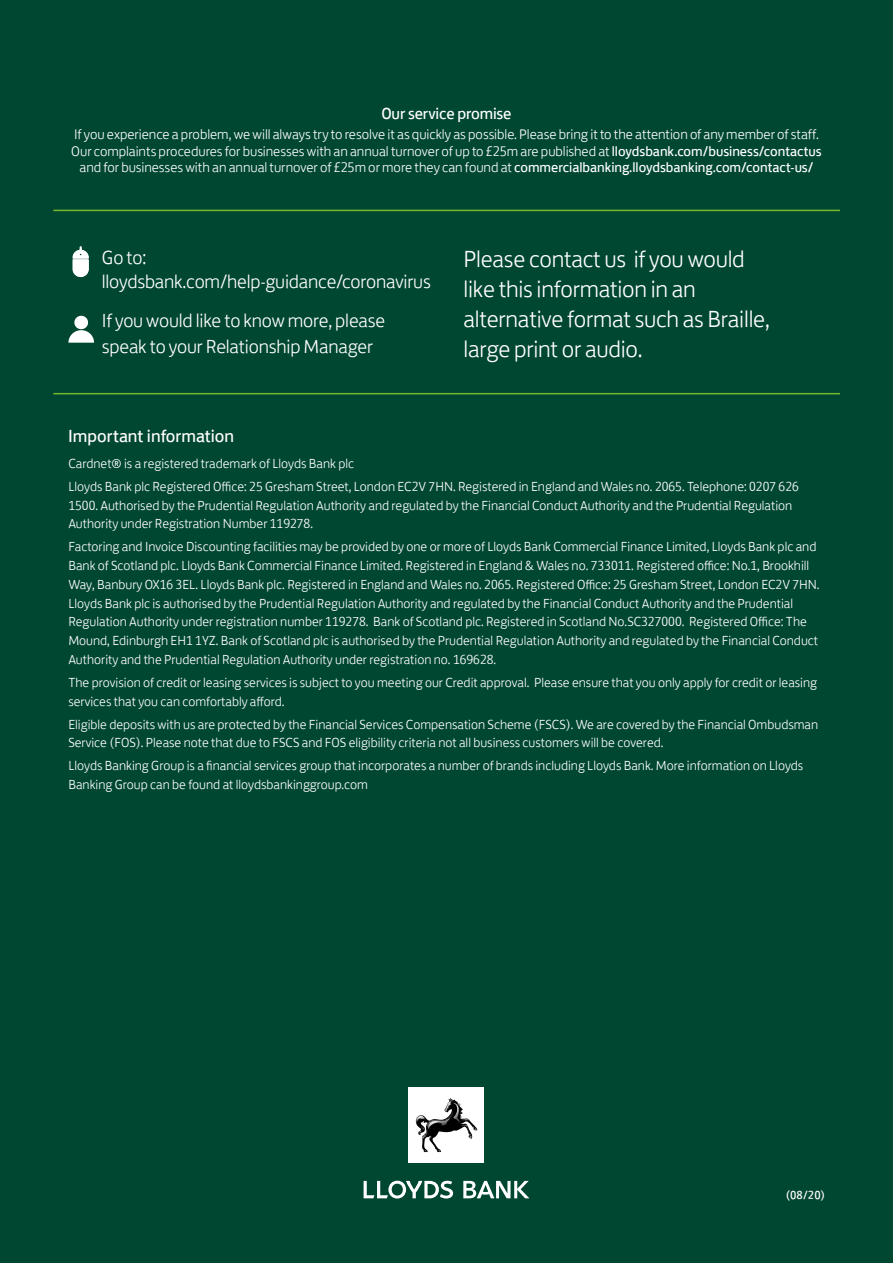
<style>
.page{position:relative;width:893px;height:1263px;background:#004731}
.page>*{position:absolute;margin:0;border:0;box-sizing:border-box;transform-origin:0 0}
.t1{font:300 24px/30px "Lloyds Bank Jack";letter-spacing:-.01em;color:#fff}
.t2{font:300 19.5px/25.5px "Lloyds Bank Jack";letter-spacing:-.01em;color:#fff}
.t3{font:18px "Lloyds Bank Jack";color:#fff}
.t4{font:16.5px "Lloyds Bank Jack";letter-spacing:-.01em;color:#fff}
.t5{font:300 14.25px/17px "Lloyds Bank Jack";letter-spacing:-.005em;color:#fff;text-align:center}
.t6{font:300 13.5px/18.8px "Lloyds Bank Jack";color:#fff}
.t7{font:12px "Lloyds Bank Jack";color:#fff}
.s1{font-weight:400}
</style>
<div class="page">
<hr style="left:53px;top:210px;width:787px;height:1px;background:#77b82a">
<hr style="left:53px;top:393px;width:787px;height:1px;background:#77b82a">
<svg style="left:68px;top:316px;width:26px;height:27px"></svg>
<svg style="left:73px;top:246px;width:16px;height:31px"></svg>
<div style="left:409px;top:1087px;width:75px;height:76px;background:#fff"></div>
<svg style="left:364px;top:1181px;width:89px;height:17px"></svg>
<svg style="left:463px;top:1181px;width:66px;height:17px"></svg>
<img style="left:416px;top:1098px;width:36px;height:54px">
<svg style="left:470px;top:1128px;width:7px;height:10px"></svg>
<svg style="left:417px;top:1102px;width:43px;height:27px"></svg>
<p class="t4" style="left:381px;top:100px;width:132px">Our service promise</p>
<p class="t5" style="left:71px;top:124px;width:752px">If you experience a problem, we will always try to resolve it as quickly as possible. Please bring it to the attention of any member of staff.<br>Our complaints procedures for businesses with an annual turnover of up to £25m are published at <span class="s1">lloydsbank.com/business/contactus </span>and for businesses with an annual turnover of £25m or more they can found at <span class="s1">commercialbanking.lloydsbanking.com/contact-us/</span></p>
<h2 class="t2" style="left:102px;top:243px;width:330px;line-height:24px">Go to: lloydsbank.com/help-guidance/coronavirus</h2>
<h2 class="t2" style="left:102px;top:306px;width:285px">If you would like to know more, please speak to your Relationship Manager</h2>
<h1 class="t1" style="left:463px;top:242px;width:308px">Please contact us if you would like this information in an alternative format such as Braille, large print or audio.</h1>
<h3 class="t3" style="left:68px;top:422px;width:168px">Important information</h3>
<p class="t6" style="left:68px;top:450px;width:732px;line-height:23px">Cardnet® is a registered trademark of Lloyds Bank plc<br>Lloyds Bank plc Registered Office: 25 Gresham Street, London EC2V 7HN. Registered in England and Wales no. 2065. Telephone: 0207 626</p>
<p class="t6" style="left:68px;top:494px;width:725px">1500. Authorised by the Prudential Regulation Authority and regulated by the Financial Conduct Authority and the Prudential Regulation<br>Authority under Registration Number 119278.</p>
<p class="t6" style="left:68px;top:536px;width:753px">Factoring and Invoice Discounting facilities may be provided by one or more of Lloyds Bank Commercial Finance Limited, Lloyds Bank plc and Bank of Scotland plc. Lloyds Bank Commercial Finance Limited. Registered in England &amp; Wales no. 733011. Registered office: No.1, Brookhill Way, Banbury OX16 3EL. Lloyds Bank plc. Registered in England and Wales no. 2065. Registered Office: 25 Gresham Street, London EC2V 7HN.<br>Lloyds Bank plc is authorised by the Prudential Regulation Authority and regulated by the Financial Conduct Authority and the Prudential Regulation Authority under registration number 119278. Bank of Scotland plc. Registered in Scotland No.SC327000. Registered Office: The Mound, Edinburgh EH1 1YZ. Bank of Scotland plc is authorised by the Prudential Regulation Authority and regulated by the Financial Conduct Authority and the Prudential Regulation Authority under registration no. 169628.</p>
<p class="t6" style="left:68px;top:672px;width:750px">The provision of credit or leasing services is subject to you meeting our Credit approval. Please ensure that you only apply for credit or leasing services that you can comfortably afford.</p>
<p class="t6" style="left:68px;top:713px;width:751px">Eligible deposits with us are protected by the Financial Services Compensation Scheme (FSCS). We are covered by the Financial Ombudsman<br>Service (FOS). Please note that due to FSCS and FOS eligibility criteria not all business customers will be covered.</p>
<p class="t6" style="left:68px;top:755px;width:736px">Lloyds Banking Group is a financial services group that incorporates a number of brands including Lloyds Bank. More information on Lloyds<br>Banking Group can be found at lloydsbankinggroup.com</p>
<p class="t7" style="left:786px;top:1185px;width:41px">(08/20)</p>
</div>
